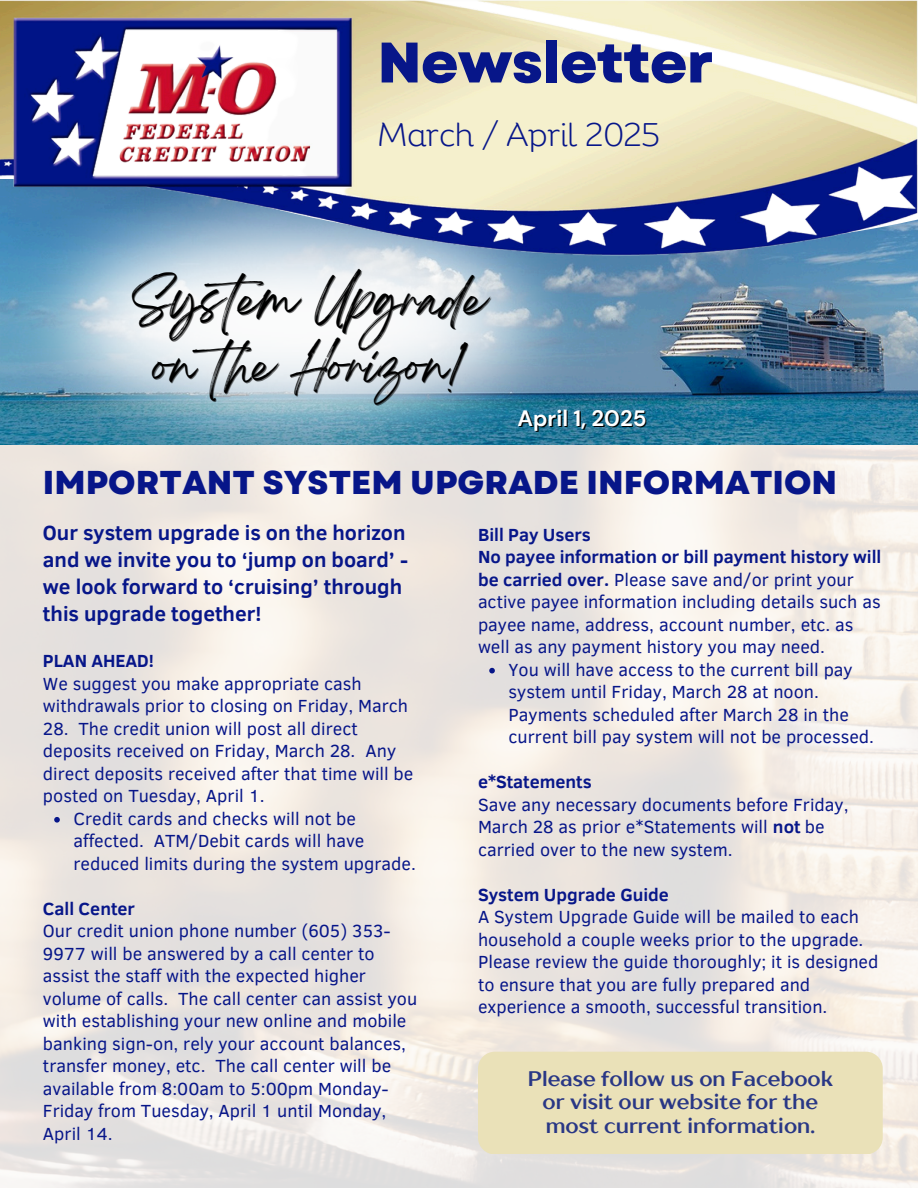
<style>
.page{position:relative;width:918px;height:1188px;background:#fff}
.page>*{position:absolute;margin:0;border:0;box-sizing:border-box;transform-origin:0 0}
.t1{font:800 57px "Garet";letter-spacing:-.015em;color:#071689}
.t2{font:41.85px "Breathing";color:#000}
.t3{font:800 33px "Garet";color:#071689}
.t4{font:300 31.95px "Binate Display";letter-spacing:-.015em;color:#071689}
.t5{font:700 22.2px "DM Sans";color:#fff}
.t6{font:700 21px/27px "Clear Sans";color:#071689}
.t7{font:700 21px/23.7px "TT Drugs";color:#293785;text-align:center}
.t8{font:18px/22.5px "Clear Sans";color:#071689}
.t9{font:700 18px "Clear Sans";color:#071689}
.s1{font-weight:700}
</style>
<div class="page">
<img style="left:607px;top:256px;width:311px;height:189px">
<svg style="left:0;top:256px;width:607px;height:244px;background:#b0c8d4"></svg>
<img style="left:0;top:0;width:918px;height:256px">
<svg style="left:54px;top:817px;width:6px;height:6px"></svg>
<svg style="left:489px;top:668px;width:6px;height:5px"></svg>
<div style="left:478px;top:1052px;width:405px;height:102px;background:#eae1b8"></div>
<p class="t1" style="left:377px;top:21px;width:338px">Newsletter</p>
<p class="t4" style="left:377px;top:104px;width:284px">March / April 2025</p>
<h4 class="t2" style="left:132px;top:287px;width:356px">System Upgrade</h4>
<p class="t2" style="left:155px;top:353px;width:311px">on the Horizon!</p>
<h5 class="t5" style="left:518px;top:404px;width:130px">April 1, 2025</h5>
<h1 class="t3" style="left:43px;top:459px;width:796px">IMPORTANT SYSTEM UPGRADE INFORMATION</h1>
<p class="t6" style="left:43px;top:518px;width:367px">Our system upgrade is on the horizon and we invite you to ‘jump on board’ - we look forward to ‘cruising’ through this upgrade together!</p>
<h2 class="t9" style="left:43px;top:648px;width:113px">PLAN AHEAD!</h2>
<h3 class="t8" style="left:43px;top:671px;width:367px">We suggest you make appropriate cash withdrawals prior to closing on Friday, March</h3>
<h3 class="t8" style="left:43px;top:716px;width:372px">28. The credit union will post all direct deposits received on Friday, March 28. Any direct deposits received after that time will be posted on Tuesday, April 1.</h3>
<h5 class="t8" style="left:74px;top:806px;width:344px">Credit cards and checks will not be affected. ATM/Debit cards will have reduced limits during the system upgrade.</h5>
<p class="t9" style="left:43px;top:895px;width:94px">Call Center</p>
<p class="t8" style="left:43px;top:919px;width:376px">Our credit union phone number (605) 353- 9977 will be answered by a call center to assist the staff with the expected higher volume of calls. The call center can assist you with establishing your new online and mobile banking sign-on, rely your account balances, transfer money, etc. The call center will be available from 8:00am to 5:00pm Monday-Friday from Tuesday, April 1 until Monday, April 14.</p>
<p class="t9" style="left:478px;top:521px;width:114px">Bill Pay Users</p>
<p class="t8" style="left:478px;top:545px;width:405px"><span class="s1">No payee information or bill payment history will be carried over.</span> Please save and/or print your active payee information including details such as payee name, address, account number, etc. as well as any payment history you may need.</p>
<p class="t8" style="left:509px;top:657px;width:367px">You will have access to the current bill pay system until Friday, March 28 at noon.<br>Payments scheduled after March 28 in the current bill pay system will not be processed.</p>
<p class="t9" style="left:478px;top:769px;width:115px">e*Statements</p>
<p class="t8" style="left:478px;top:792px;width:372px">Save any necessary documents before Friday,<br>March 28 as prior e*Statements will <span class="s1">not</span> be carried over to the new system.</p>
<p class="t9" style="left:478px;top:881px;width:193px">System Upgrade Guide</p>
<p class="t8" style="left:478px;top:905px;width:402px">A System Upgrade Guide will be mailed to each household a couple weeks prior to the upgrade.<br>Please review the guide thoroughly; it is designed to ensure that you are fully prepared and experience a smooth, successful transition.</p>
<p class="t7" style="left:528px;top:1066px;width:306px">Please follow us on Facebook or visit our website for the most current information.</p>
</div>
